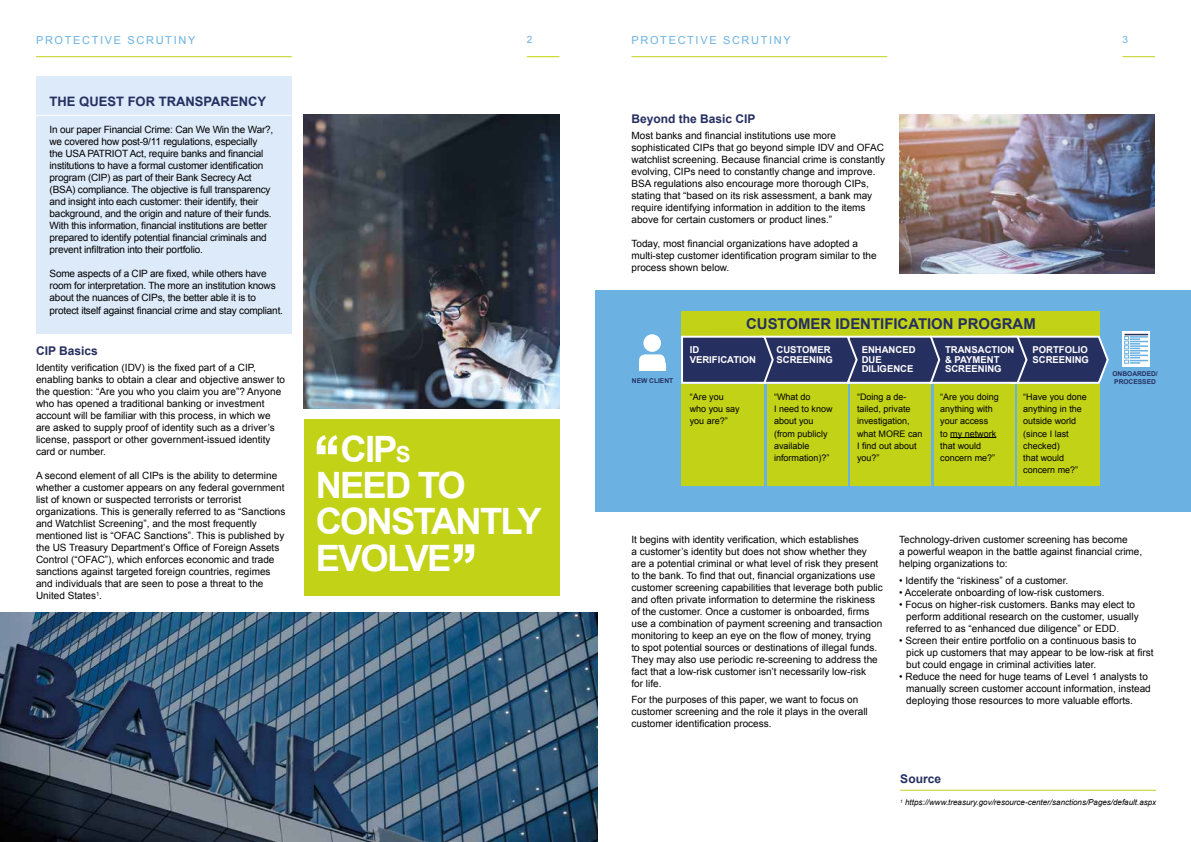
<style>
.page{position:relative;width:1191px;height:842px;background:#fff}
.page>*{position:absolute;margin:0;border:0;box-sizing:border-box;transform-origin:0 0}
.t1{font:700 64.3px "Arial";color:#fff}
.t2{font:700 36.3px/36.3px "Arial";letter-spacing:-.05em;color:#fff}
.t3{font:700 14.9px "Arial";color:#252f60}
.t4{font:700 13px "Arial";color:#252f60}
.t5{font:700 12px "Arial";color:#252f60}
.t6{font:11px "Arial";letter-spacing:.15em;color:#6bb2e3}
.t7{font:10px/12px "Arial";color:#000}
.t8{font:10px/12px "Arial";letter-spacing:-.02em;color:#000}
.t9{font:10px "Arial";color:#6bb2e3}
.t10{font:700 9.5px/9.5px "Arial";color:#fff}
.t11{font:9px/12.2px "Arial";color:#000}
.t12{font:italic 8px "Arial";color:#000}
.t13{font:700 6.6px/8px "Arial";color:#252f60}
.s1{font-size:22.2px}
</style>
<div class="page">
<hr style="left:36px;top:56px;width:256px;height:1px;background:#c2d216">
<hr style="left:527px;top:56px;width:32px;height:1px;background:#c2d500">
<hr style="left:631px;top:56px;width:256px;height:1px;background:#c2d216">
<hr style="left:1122px;top:56px;width:33px;height:1px;background:#c2d216">
<img style="left:304px;top:115px;width:255px;height:293px">
<img style="left:899px;top:115px;width:256px;height:159px">
<div style="left:304px;top:419px;width:255px;height:176px;background:#c2d216"></div>
<img style="left:0;top:612px;width:597px;height:230px">
<div style="left:595px;top:291px;width:596px;height:221px;background:#6bb2e3"></div>
<div style="left:681px;top:384px;width:82px;height:102px;background:#c2d216"></div>
<div style="left:850px;top:384px;width:80px;height:102px;background:#c2d216"></div>
<div style="left:767px;top:384px;width:80px;height:102px;background:#c2d216"></div>
<div style="left:934px;top:384px;width:80px;height:102px;background:#c2d216"></div>
<div style="left:1017px;top:384px;width:82px;height:102px;background:#c2d216"></div>
<div style="left:681px;top:311px;width:418px;height:25px;background:#c2d216"></div>
<svg style="left:681px;top:335px;width:428px;height:50px;background:#414b6f"></svg>
<hr style="left:950px;top:437px;width:46px;height:1px;background:#000">
<div style="left:643px;top:334px;width:18px;height:18px;background:#fff;border-radius:50%"></div>
<div style="left:639px;top:354px;width:26px;height:15px;background:#fff;border-radius:6px"></div>
<div style="left:639px;top:363px;width:26px;height:7px;background:#fff"></div>
<svg style="left:1122px;top:331px;width:27px;height:36px"></svg>
<svg style="left:1124px;top:334px;width:24px;height:30px"></svg>
<div style="left:36px;top:77px;width:256px;height:257px;background:#ddeaf9"></div>
<hr style="left:36px;top:115px;width:256px;height:1px;background:#fff">
<hr style="left:900px;top:790px;width:256px;height:1px;background:#c2d216">
<p class="t6" style="left:36px;top:34px;width:161px">PROTECTIVE SCRUTINY</p>
<p class="t9" style="left:527px;top:34px;width:7px">2</p>
<p class="t6" style="left:631px;top:34px;width:161px">PROTECTIVE SCRUTINY</p>
<p class="t9" style="left:1122px;top:34px;width:7px">3</p>
<h3 class="t4" style="left:50px;top:94px;width:218px">THE QUEST FOR TRANSPARENCY</h3>
<p class="t8" style="left:50px;top:124px;width:225px">In our paper Financial Crime: Can We Win the War?, we covered how post-9/11 regulations, especially the USA PATRIOT Act, require banks and financial institutions to have a formal customer identification program (CIP) as part of their Bank Secrecy Act (BSA) compliance. The objective is full transparency and insight into each customer: their identify, their background, and the origin and nature of their funds.<br>With this information, financial institutions are better prepared to identify potential financial criminals and prevent infiltration into their portfolio.</p>
<p class="t8" style="left:50px;top:268px;width:227px">Some aspects of a CIP are fixed, while others have room for interpretation. The more an institution knows about the nuances of CIPs, the better able it is to</p>
<p class="t8" style="left:50px;top:305px;width:235px">protect itself against financial crime and stay compliant.</p>
<p class="t5" style="left:36px;top:344px;width:63px">CIP Basics</p>
<p class="t7" style="left:36px;top:362px;width:251px">Identity verification (IDV) is the fixed part of a CIP, enabling banks to obtain a clear and objective answer to the question: “Are you who you claim you are”? Anyone who has opened a traditional banking or investment account will be familiar with this process, in which we are asked to supply proof of identity such as a driver’s license, passport or other government-issued identity card or number.</p>
<p class="t7" style="left:36px;top:470px;width:251px">A second element of all CIPs is the ability to determine whether a customer appears on any federal government list of known or suspected terrorists or terrorist organizations. This is generally referred to as “Sanctions and Watchlist Screening”, and the most frequently mentioned list is “OFAC Sanctions”. This is published by the US Treasury Department’s Office of Foreign Assets Control (“OFAC”), which enforces economic and trade sanctions against targeted foreign countries, regimes and individuals that are seen to pose a threat to the United States<sup>1</sup>.</p>
<h1 class="t1" style="left:312px;top:423px;width:31px">‘‘</h1>
<h2 class="t2" style="left:316px;top:431px;width:227px;text-indent:25px">CIP<span class="s1">S<br></span>NEED TO<br>CONSTANTLY<br>EVOLVE</h2>
<h1 class="t1" style="left:479px;top:575px;width:31px;rotate:-180deg">‘‘</h1>
<p class="t5" style="left:631px;top:112px;width:126px">Beyond the Basic CIP</p>
<p class="t7" style="left:631px;top:129px;width:255px">Most banks and financial institutions use more sophisticated CIPs that go beyond simple IDV and OFAC watchlist screening. Because financial crime is constantly evolving, CIPs need to constantly change and improve.<br>BSA regulations also encourage more thorough CIPs, stating that “based on its risk assessment, a bank may require identifying information in addition to the items above for certain customers or product lines.”</p>
<p class="t7" style="left:631px;top:237px;width:247px">Today, most financial organizations have adopted a multi-step customer identification program similar to the process shown below.</p>
<h3 class="t3" style="left:746px;top:315px;width:291px">CUSTOMER IDENTIFICATION PROGRAM</h3>
<p class="t10" style="left:776px;top:345px;width:58px">CUSTOMER<br>SCREENING</p>
<p class="t10" style="left:861px;top:345px;width:55px">ENHANCED<br>DUE<br>DILIGENCE</p>
<p class="t10" style="left:945px;top:345px;width:71px">TRANSACTION &amp; PAYMENT<br>SCREENING</p>
<p class="t10" style="left:1032px;top:345px;width:58px">PORTFOLIO<br>SCREENING</p>
<p class="t10" style="left:690px;top:345px;width:68px">ID<br>VERIFICATION</p>
<p class="t13" style="left:632px;top:377px;width:43px">NEW CLIENT</p>
<p class="t13" style="left:1112px;top:370px;width:47px">ONBOARDED/<br>PROCESSED</p>
<p class="t11" style="left:690px;top:391px;width:52px">“Are you who you say you are?”</p>
<p class="t11" style="left:774px;top:391px;width:60px">“What do<br>I need to know about you (from publicly available information)?”</p>
<p class="t11" style="left:857px;top:391px;width:67px">“Doing a de&shy;tailed, private investigation, what MORE can<br>I find out about you?”</p>
<p class="t11" style="left:940px;top:391px;width:60px">“Are you doing anything with your access<br>to my network that would concern me?”</p>
<p class="t11" style="left:1023px;top:391px;width:65px">“Have you done anything in the outside world (since I last checked)<br>that would concern me?”</p>
<p class="t7" style="left:631px;top:534px;width:253px">It begins with identity verification, which establishes<br>a customer’s identity but does not show whether they are a potential criminal or what level of risk they present to the bank. To find that out, financial organizations use customer screening capabilities that leverage both public and often private information to determine the riskiness of the customer. Once a customer is onboarded, firms use a combination of payment screening and transaction monitoring to keep an eye on the flow of money, trying<br>to spot potential sources or destinations of illegal funds.<br>They may also use periodic re-screening to address the fact that a low-risk customer isn’t necessarily low-risk<br>for life.</p>
<p class="t7" style="left:631px;top:694px;width:238px">For the purposes of this paper, we want to focus on customer screening and the role it plays in the overall customer identification process.</p>
<p class="t7" style="left:899px;top:534px;width:244px">Technology-driven customer screening has become<br>a powerful weapon in the battle against financial crime, helping organizations to:</p>
<p class="t7" style="left:899px;top:575px;width:171px">• Identify the “riskiness” of a customer.</p>
<p class="t7" style="left:899px;top:587px;width:207px">• Accelerate onboarding of low-risk customers.</p>
<p class="t7" style="left:906px;top:599px;width:234px;text-indent:-7px">• Focus on higher-risk customers. Banks may elect to perform additional research on the customer, usually referred to as “enhanced due diligence” or EDD.</p>
<p class="t7" style="left:906px;top:635px;width:249px;text-indent:-7px">• Screen their entire portfolio on a continuous basis to pick up customers that may appear to be low-risk at first but could engage in criminal activities later.</p>
<p class="t7" style="left:906px;top:671px;width:246px;text-indent:-7px">• Reduce the need for huge teams of Level 1 analysts to manually screen customer account information, instead deploying those resources to more valuable efforts.</p>
<p class="t5" style="left:900px;top:772px;width:42px">Source</p>
<p class="t12" style="left:900px;top:798px;width:257px"><sup>1</sup> https://www.treasury.gov/resource-center/sanctions/Pages/default.aspx</p>
</div>
